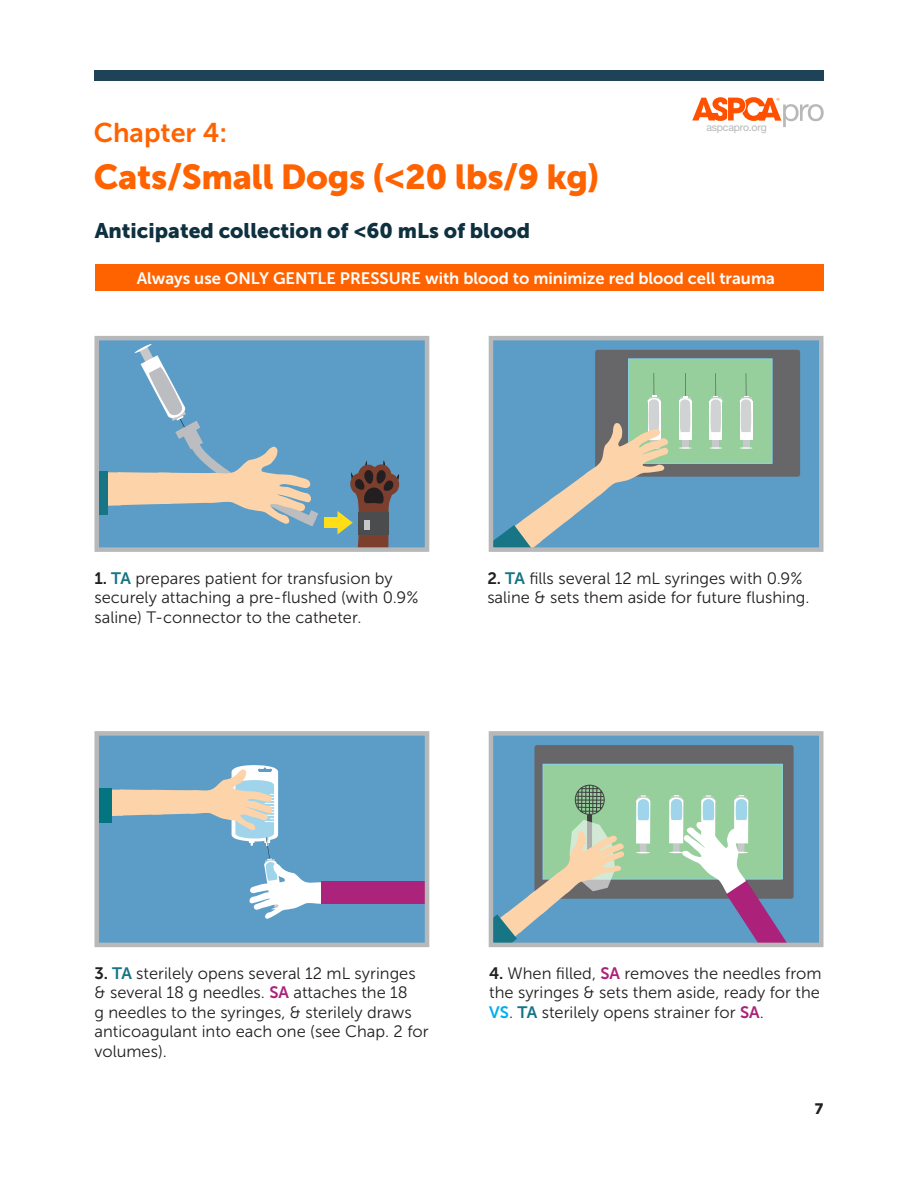
<style>
.page{position:relative;width:918px;height:1188px;background:#fff}
.page>*{position:absolute;margin:0;border:0;box-sizing:border-box;transform-origin:0 0}
.ChapterHeadMuseo{font:34.5px "Museo Sans 900";letter-spacing:-.01em;color:#ff6300}
.ChapterLine{font:27px "Museo Sans 700";color:#ff6300}
.ChapterSubheadsMuseo{font:21px "Museo Sans 900";color:#0f303f}
.JobNumberedItems_Sub{font:16.5px/19.5px "Museo Sans 300";color:#231f20}
.JobNumberedItems_Sub-2{font:16.5px "Museo Sans 700";color:#fff}
.t1{font:15px "Museo Sans 900";color:#231f20}
.t2{font:10.5px "Helvetica Neue";letter-spacing:-.02em;color:#b6b8b9}
.s1{font-family:"Museo Sans 700"}
.s2{font-family:"Museo Sans 700";color:#147584}
.s3{font-family:"Museo Sans 700";color:#ac2179}
.s4{font-family:"Museo Sans 700";color:#00aeef}
</style>
<div class="page">
<div style="left:94px;top:70px;width:730px;height:11px;background:#1e4359"></div>
<svg style="left:692px;top:97px;width:132px;height:30px"></svg>
<div style="left:95px;top:264px;width:729px;height:27px;background:#ff6300"></div>
<div style="left:491px;top:338px;width:330px;height:212px;background:#5c9dc7"></div>
<div style="left:598px;top:352px;width:200px;height:122px;background:#67676a"></div>
<div style="left:595px;top:350px;width:205px;height:127px;border:5px solid #67676a"></div>
<div style="left:629px;top:359px;width:143px;height:104px;background:#96cf9c"></div>
<div style="left:628px;top:358px;width:145px;height:106px;border:1px solid #84d4ef"></div>
<div style="left:682px;top:438px;width:6px;height:10px;background:#c7c8ca"></div>
<svg style="left:679px;top:403px;width:13px;height:37px"></svg>
<svg style="left:680px;top:373px;width:10px;height:59px"></svg>
<svg style="left:679px;top:447px;width:13px;height:2px"></svg>
<div style="left:680px;top:399px;width:10px;height:7px;background:#d1d2d4;border-radius:50%"></div>
<div style="left:713px;top:438px;width:6px;height:10px;background:#c7c8ca"></div>
<div style="left:709px;top:401px;width:13px;height:39px;background:#fff"></div>
<svg style="left:710px;top:373px;width:11px;height:59px"></svg>
<svg style="left:709px;top:447px;width:13px;height:2px"></svg>
<div style="left:711px;top:399px;width:9px;height:7px;background:#d1d2d4;border-radius:50%"></div>
<div style="left:743px;top:438px;width:6px;height:10px;background:#c7c8ca"></div>
<div style="left:740px;top:401px;width:13px;height:39px;background:#fff"></div>
<svg style="left:741px;top:373px;width:10px;height:59px"></svg>
<svg style="left:740px;top:447px;width:13px;height:2px"></svg>
<div style="left:741px;top:399px;width:10px;height:7px;background:#d1d2d4;border-radius:50%"></div>
<svg style="left:494px;top:373px;width:177px;height:174px"></svg>
<div style="left:489px;top:336px;width:335px;height:216px;border:4px solid #b6b8b9"></div>
<div style="left:97px;top:338px;width:330px;height:212px;background:#5c9dc7"></div>
<div style="left:324px;top:518px;width:13px;height:10px;background:#ffdd17"></div>
<svg style="left:337px;top:460px;width:63px;height:87px"></svg>
<svg style="left:108px;top:344px;width:218px;height:183px"></svg>
<div style="left:97px;top:471px;width:11px;height:44px;background:#187585"></div>
<div style="left:94px;top:336px;width:335px;height:216px;border:4px solid #b6b8b9"></div>
<div style="left:97px;top:733px;width:330px;height:212px;background:#5c9dc7"></div>
<div style="left:321px;top:882px;width:106px;height:22px;background:#ab237a"></div>
<svg style="left:99px;top:765px;width:230px;height:154px"></svg>
<div style="left:97px;top:789px;width:15px;height:34px;background:#047480"></div>
<div style="left:94px;top:731px;width:335px;height:216px;border:4px solid #b6b8b9"></div>
<div style="left:491px;top:735px;width:330px;height:210px;background:#5c9dc7"></div>
<div style="left:537px;top:747px;width:254px;height:149px;background:#67676a"></div>
<div style="left:534px;top:745px;width:260px;height:154px;border:5px solid #67676a"></div>
<div style="left:543px;top:764px;width:239px;height:115px;background:#96cf9c"></div>
<div style="left:543px;top:764px;width:239px;height:116px;border:1px solid #84d4ef"></div>
<div style="left:640px;top:842px;width:6px;height:10px;background:#c7c8ca"></div>
<div style="left:636px;top:801px;width:14px;height:43px;background:#fff"></div>
<svg style="left:638px;top:795px;width:11px;height:25px"></svg>
<svg style="left:636px;top:852px;width:14px;height:1px"></svg>
<div style="left:638px;top:799px;width:11px;height:8px;background:#a0d4eb;border-radius:50%"></div>
<div style="left:575px;top:785px;width:30px;height:30px;border:1px solid #3e3e3f;border-radius:50%"></div>
<svg style="left:575px;top:785px;width:29px;height:29px"></svg>
<hr style="left:588px;top:814px;width:4px;height:59px;background:#3e3e3f;border-radius:2px">
<div style="left:587px;top:814px;width:5px;height:59px;border:1px solid #3e3e3f;border-radius:2px"></div>
<svg style="left:669px;top:795px;width:125px;height:147px"></svg>
<svg style="left:494px;top:820px;width:132px;height:122px"></svg>
<div style="left:489px;top:731px;width:335px;height:216px;border:4px solid #b6b8b9"></div>
<p class="ChapterLine" style="left:94px;top:118px;width:135px">Chapter 4:</p>
<p class="ChapterHeadMuseo" style="left:94px;top:158px;width:507px">Cats/Small Dogs (&lt;20 lbs/9 kg)</p>
<p class="ChapterSubheadsMuseo" style="left:95px;top:218px;width:437px">Anticipated collection of &lt;60 mLs of blood</p>
<p class="JobNumberedItems_Sub-2" style="left:137px;top:269px;width:640px">Always use ONLY GENTLE PRESSURE with blood to minimize red blood cell trauma</p>
<p class="t2" style="left:706px;top:120px;width:62px">aspcapro.org</p>
<p class="JobNumberedItems_Sub" style="left:94px;top:568px;width:325px"><span class="s1">1.</span> <span class="s2">TA</span> prepares patient for transfusion by securely attaching a pre-flushed (with 0.9% saline) T-connector to the catheter.</p>
<p class="JobNumberedItems_Sub" style="left:487px;top:568px;width:324px"><span class="s1">2.</span> <span class="s2">TA</span> fills several 12 mL syringes with 0.9% saline &amp; sets them aside for future flushing.</p>
<p class="JobNumberedItems_Sub" style="left:94px;top:964px;width:336px"><span class="s1">3.</span> <span class="s2">TA</span> sterilely opens several 12 mL syringes &amp; several 18 g needles. <span class="s3">SA</span> attaches the 18<br>g needles to the syringes, &amp; sterilely draws anticoagulant into each one (see Chap. 2 for volumes).</p>
<p class="JobNumberedItems_Sub" style="left:489px;top:964px;width:334px;text-align:justify"><span class="s1">4.</span> When filled, <span class="s3">SA</span> removes the needles from the syringes &amp; sets them aside, ready for the <span class="s4">VS</span>. <span class="s2">TA</span> sterilely opens strainer for <span class="s3">SA</span>.</p>
<p class="t1" style="left:815px;top:1100px;width:10px">7</p>
</div>
